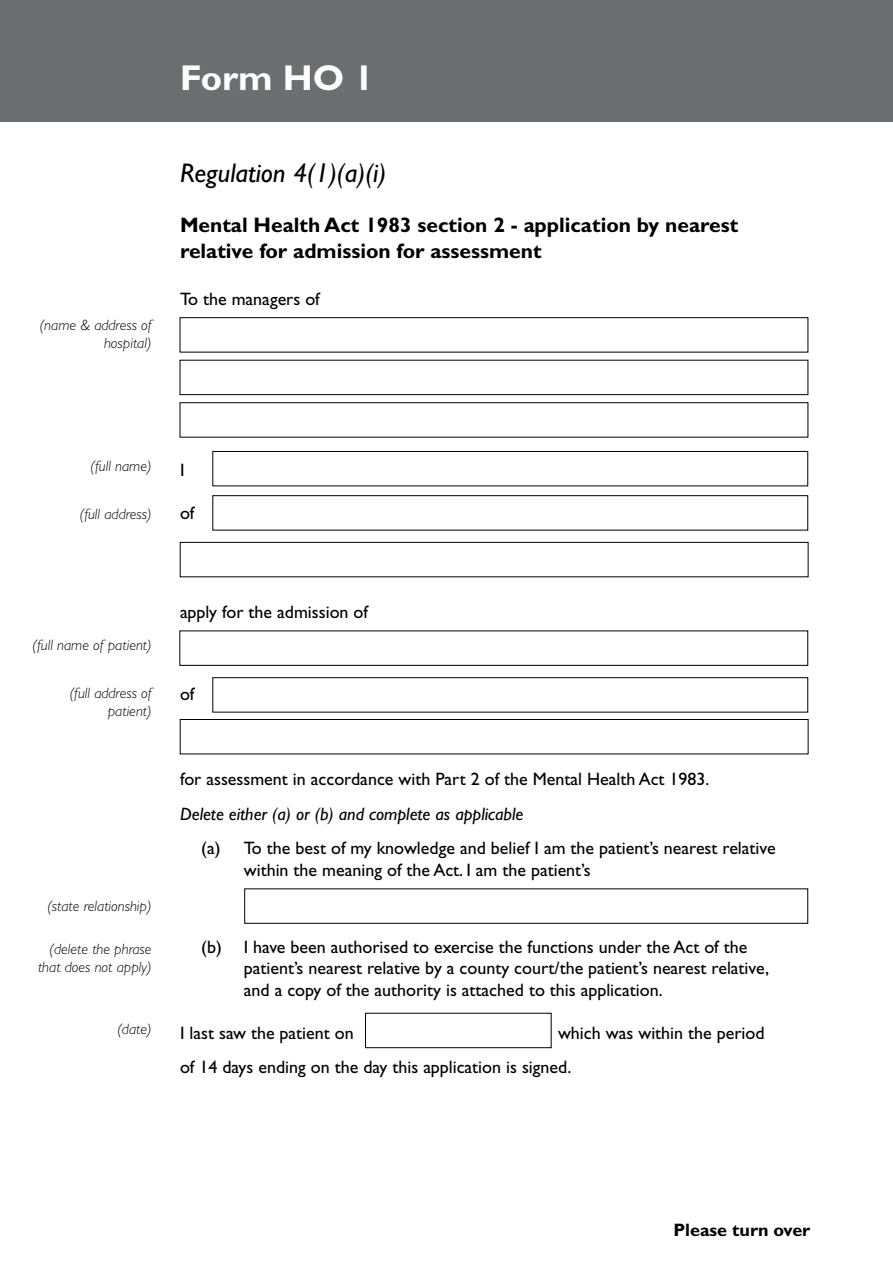
<style>
.page{position:relative;width:893px;height:1263px;background:#fff}
.page>*{position:absolute;margin:0;border:0;box-sizing:border-box;transform-origin:0 0}
.Heading{font:700 36px "Gill Sans Std";color:#fff}
.Sub_heading{font:italic 27px "Gill Sans Std";color:#000}
.Sub_sub_heading{font:700 21px/25.2px "Gill Sans Std";color:#000}
.bullets{font:18px/21.6px "Gill Sans Std";color:#000}
.text{font:18px "Gill Sans Std";color:#000}
.text-2{font:italic 18px "Gill Sans Std";color:#000}
.text-3{font:700 18px "Gill Sans Std";color:#000}
.text-4{font:italic 300 15px/18px "Gill Sans Std";color:#000;text-align:right}
</style>
<div class="page">
<div style="left:0;top:0;width:893px;height:122px;background:#6d6e71"></div>
<div style="left:180px;top:317px;width:628px;height:35px;border:1px solid #000"></div>
<div style="left:180px;top:360px;width:628px;height:35px;border:1px solid #000"></div>
<div style="left:180px;top:402px;width:628px;height:35px;border:1px solid #000"></div>
<div style="left:213px;top:451px;width:595px;height:35px;border:1px solid #000"></div>
<div style="left:213px;top:495px;width:595px;height:35px;border:1px solid #000"></div>
<div style="left:213px;top:677px;width:595px;height:35px;border:1px solid #000"></div>
<div style="left:365px;top:1013px;width:186px;height:35px;border:1px solid #000"></div>
<div style="left:180px;top:542px;width:628px;height:35px;border:1px solid #000"></div>
<div style="left:180px;top:719px;width:628px;height:35px;border:1px solid #000"></div>
<p class="Heading" style="left:180px;top:56px;width:196px">Form HO 1</p>
<p class="text-4" style="left:40px;top:317px;width:113px">(name &amp; address of hospital)</p>
<p class="Sub_heading" style="left:180px;top:157px;width:208px">Regulation 4(1)(a)(i)</p>
<p class="Sub_sub_heading" style="left:180px;top:213px;width:560px">Mental Health Act 1983 section 2 - application by nearest relative for admission for assessment</p>
<p class="text" style="left:180px;top:288px;width:141px">To the managers of</p>
<p class="text-4" style="left:91px;top:458px;width:63px">(full name)</p>
<p class="text-4" style="left:80px;top:505px;width:73px">(full address)</p>
<p class="text" style="left:180px;top:460px;width:6px">I</p>
<p class="text" style="left:180px;top:503px;width:16px">of</p>
<p class="text-4" style="left:33px;top:636px;width:121px">(full name of patient)</p>
<p class="text-4" style="left:70px;top:684px;width:83px">(full address of patient)</p>
<p class="text-4" style="left:47px;top:897px;width:106px">(state relationship)</p>
<p class="text-4" style="left:38px;top:940px;width:115px">(delete the phrase that does not apply)</p>
<p class="text-4" style="left:117px;top:1020px;width:36px">(date)</p>
<p class="text" style="left:180px;top:602px;width:190px">apply for the admission of</p>
<p class="text" style="left:180px;top:683px;width:16px">of</p>
<p class="text" style="left:180px;top:769px;width:531px">for assessment in accordance with Part 2 of the Mental Health Act 1983.</p>
<p class="text-2" style="left:180px;top:803px;width:345px">Delete either (a) or (b) and complete as applicable</p>
<p class="bullets" style="left:244px;top:837px;width:533px;text-indent:-43px">(a) To the best of my knowledge and belief I am the patient’s nearest relative within the meaning of the Act. I am the patient’s</p>
<p class="bullets" style="left:244px;top:936px;width:527px;text-indent:-43px">(b) I have been authorised to exercise the functions under the Act of the patient’s nearest relative by a county court/the patient’s nearest relative, and a copy of the authority is attached to this application.</p>
<p class="text" style="left:180px;top:1022px;width:175px">I last saw the patient on</p>
<p class="text" style="left:558px;top:1022px;width:208px">which was within the period</p>
<p class="text" style="left:180px;top:1057px;width:393px">of 14 days ending on the day this application is signed.</p>
<p class="text-3" style="left:673px;top:1219px;width:138px">Please turn over</p>
</div>
